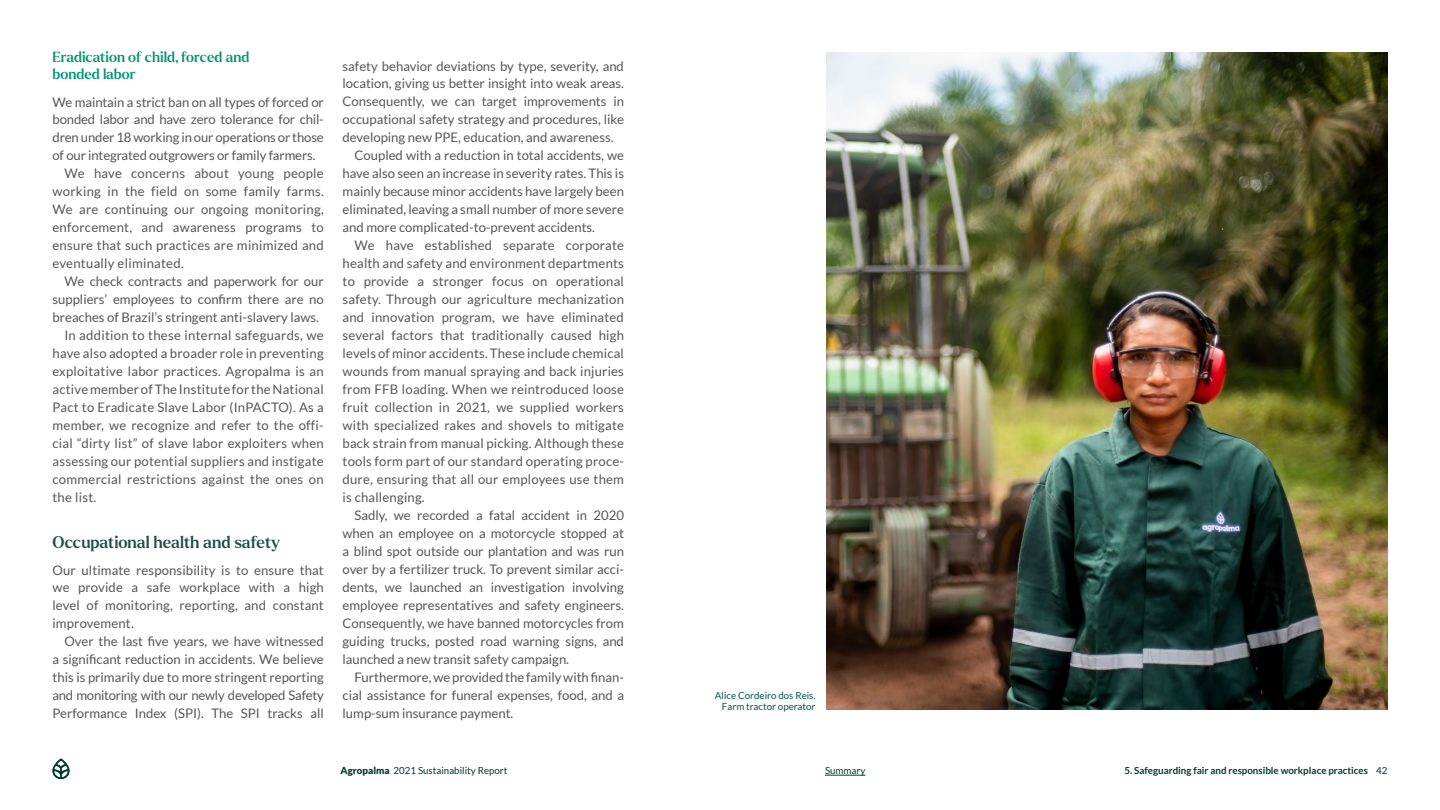
<style>
.page{position:relative;width:1440px;height:810px;background:#fff}
.page>*{position:absolute;margin:0;border:0;box-sizing:border-box;transform-origin:0 0}
.t1{font:16.5px "Larken Variable";color:#1a5046}
.t2{font:14.25px/18px "Larken Variable";color:#00966e}
.t3{font:13.12px/18px "Lato";color:#565659;text-align:justify}
.t4{font:13.12px "Lato";letter-spacing:.02em;color:#565659}
.t5{font:700 9.75px "Lato";color:#003c32}
.t6{font:9.75px "Lato";color:#003c32}
.t7{font:9.75px/10.5px "Lato";color:#00554b;text-align:right}
.s1{font-weight:900}
.s2{font-weight:400}
</style>
<div class="page">
<svg style="left:52px;top:759px;width:18px;height:20px"></svg>
<hr style="left:825px;top:775px;width:40px;height:1px;background:#003c32">
<img style="left:826px;top:52px;width:561px;height:658px">
<p class="t2" style="left:52px;top:48px;width:198px">Eradication of child, forced and bonded labor</p>
<p class="t3" style="left:52px;top:93px;width:273px">We maintain a strict ban on all types of forced or</p>
<p class="t3" style="left:52px;top:111px;width:273px">bonded labor and have zero tolerance for chil-</p>
<p class="t3" style="left:52px;top:129px;width:273px">dren under 18 working in our operations or those</p>
<p class="t3" style="left:52px;top:147px;width:265px">of our integrated outgrowers or family farmers.</p>
<p class="t4" style="left:64px;top:166px;width:261px">We have concerns about young people</p>
<p class="t4" style="left:52px;top:184px;width:273px">working in the field on some family farms.</p>
<p class="t4" style="left:52px;top:202px;width:273px">We are continuing our ongoing monitoring,</p>
<p class="t4" style="left:52px;top:220px;width:273px">enforcement, and awareness programs to</p>
<p class="t4" style="left:52px;top:238px;width:273px">ensure that such practices are minimized and</p>
<p class="t4" style="left:52px;top:256px;width:133px">eventually eliminated.</p>
<p class="t3" style="left:64px;top:273px;width:261px">We check contracts and paperwork for our</p>
<p class="t3" style="left:52px;top:291px;width:273px">suppliers’ employees to confirm there are no</p>
<p class="t3" style="left:52px;top:309px;width:268px">breaches of Brazil’s stringent anti-slavery laws.</p>
<p class="t4" style="left:64px;top:328px;width:261px">In addition to these internal safeguards, we</p>
<p class="t4" style="left:52px;top:346px;width:273px">have also adopted a broader role in preventing</p>
<p class="t4" style="left:52px;top:364px;width:273px">exploitative labor practices. Agropalma is an</p>
<p class="t4" style="left:52px;top:382px;width:273px">active member of The Institute for the National</p>
<p class="t4" style="left:52px;top:400px;width:273px">Pact to Eradicate Slave Labor (InPACTO). As a</p>
<p class="t4" style="left:52px;top:418px;width:273px">member, we recognize and refer to the offi-</p>
<p class="t4" style="left:52px;top:436px;width:273px">cial “dirty list” of slave labor exploiters when</p>
<p class="t4" style="left:52px;top:454px;width:273px">assessing our potential suppliers and instigate</p>
<p class="t4" style="left:52px;top:472px;width:273px">commercial restrictions against the ones on</p>
<p class="t3" style="left:52px;top:489px;width:45px">the list.</p>
<p class="t1" style="left:52px;top:531px;width:229px">Occupational health and safety</p>
<p class="t3" style="left:52px;top:561px;width:273px">Our ultimate responsibility is to ensure that we provide a safe workplace with a high level of monitoring, reporting, and constant improvement.</p>
<p class="t3" style="left:52px;top:633px;width:273px;text-indent:12px">Over the last five years, we have witnessed a significant reduction in accidents. We believe this is primarily due to more stringent reporting and monitoring with our newly developed Safety Performance Index (SPI). The SPI tracks all</p>
<p class="t3" style="left:343px;top:57px;width:283px">safety behavior deviations by type, severity, and</p>
<p class="t3" style="left:343px;top:75px;width:283px">location, giving us better insight into weak areas.</p>
<p class="t3" style="left:343px;top:93px;width:283px">Consequently, we can target improvements in</p>
<p class="t3" style="left:343px;top:111px;width:283px">occupational safety strategy and procedures, like</p>
<p class="t3" style="left:343px;top:129px;width:273px">developing new PPE, education, and awareness.</p>
<p class="t3" style="left:355px;top:147px;width:271px">Coupled with a reduction in total accidents, we</p>
<p class="t3" style="left:343px;top:165px;width:283px">have also seen an increase in severity rates. This is</p>
<p class="t3" style="left:343px;top:183px;width:283px">mainly because minor accidents have largely been</p>
<p class="t3" style="left:343px;top:201px;width:283px">eliminated, leaving a small number of more severe</p>
<p class="t3" style="left:343px;top:219px;width:254px">and more complicated-to-prevent accidents.</p>
<p class="t3" style="left:355px;top:237px;width:271px">We have established separate corporate</p>
<p class="t3" style="left:343px;top:255px;width:283px">health and safety and environment departments</p>
<p class="t3" style="left:343px;top:273px;width:283px">to provide a stronger focus on operational</p>
<p class="t3" style="left:343px;top:291px;width:283px">safety. Through our agriculture mechanization</p>
<p class="t3" style="left:343px;top:309px;width:283px">and innovation program, we have eliminated</p>
<p class="t3" style="left:343px;top:327px;width:283px">several factors that traditionally caused high</p>
<p class="t3" style="left:343px;top:345px;width:283px">levels of minor accidents. These include chemical</p>
<p class="t3" style="left:343px;top:363px;width:283px">wounds from manual spraying and back injuries</p>
<p class="t3" style="left:343px;top:381px;width:283px">from FFB loading. When we reintroduced loose</p>
<p class="t3" style="left:343px;top:399px;width:283px">fruit collection in 2021, we supplied workers</p>
<p class="t3" style="left:343px;top:417px;width:283px">with specialized rakes and shovels to mitigate</p>
<p class="t3" style="left:343px;top:435px;width:283px">back strain from manual picking. Although these</p>
<p class="t3" style="left:343px;top:453px;width:283px">tools form part of our standard operating proce-</p>
<p class="t3" style="left:343px;top:471px;width:283px">dure, ensuring that all our employees use them</p>
<p class="t3" style="left:343px;top:489px;width:84px">is challenging.</p>
<p class="t3" style="left:355px;top:507px;width:271px">Sadly, we recorded a fatal accident in 2020</p>
<p class="t3" style="left:343px;top:525px;width:283px">when an employee on a motorcycle stopped at</p>
<p class="t3" style="left:343px;top:543px;width:283px">a blind spot outside our plantation and was run</p>
<p class="t3" style="left:343px;top:561px;width:283px">over by a fertilizer truck. To prevent similar acci-</p>
<p class="t3" style="left:343px;top:579px;width:283px">dents, we launched an investigation involving</p>
<p class="t3" style="left:343px;top:596px;width:283px">employee representatives and safety engineers.</p>
<p class="t3" style="left:343px;top:614px;width:283px">Consequently, we have banned motorcycles from</p>
<p class="t3" style="left:343px;top:632px;width:283px">guiding trucks, posted road warning signs, and</p>
<p class="t3" style="left:343px;top:650px;width:228px">launched a new transit safety campaign.</p>
<p class="t3" style="left:355px;top:668px;width:271px">Furthermore, we provided the family with finan-</p>
<p class="t3" style="left:343px;top:686px;width:283px">cial assistance for funeral expenses, food, and a</p>
<p class="t3" style="left:343px;top:704px;width:172px">lump-sum insurance payment.</p>
<p class="t7" style="left:715px;top:690px;width:102px">Alice Cordeiro dos Reis.<br>Farm tractor operator</p>
<p class="t6" style="left:340px;top:765px;width:169px"><span class="s1">Agropalma</span> 2021 Sustainability Report</p>
<p class="t6" style="left:825px;top:765px;width:42px">Summary</p>
<p class="t5" style="left:1124px;top:765px;width:265px">5. Safeguarding fair and responsible workplace practices <span class="s2">42</span></p>
</div>
